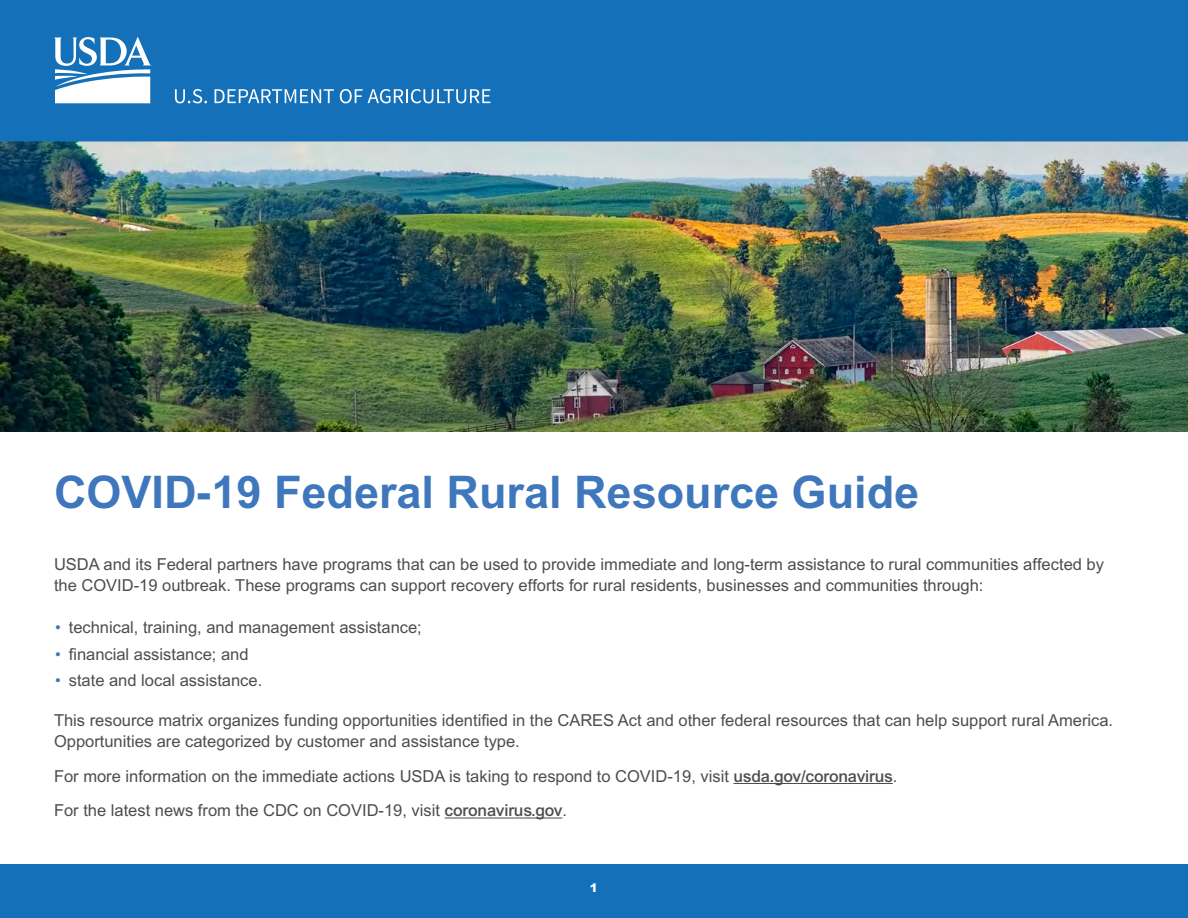
<style>
.page{position:relative;width:1188px;height:918px;background:#fff}
.page>*{position:absolute;margin:0;border:0;box-sizing:border-box;transform-origin:0 0}
.t1{font:700 45px "Arial MT Std";color:#3f77bc}
.t2{font:16.5px/21px "Arial MT Std";color:#4d4d4f}
.t3{font:900 12px "Arial MT Std";color:#fff}
.s1{color:#3f77bc}
.s2{font-weight:500}
</style>
<div class="page">
<div style="left:0;top:864px;width:1188px;height:54px;background:#1471b9"></div>
<img style="left:0;top:141px;width:1188px;height:291px">
<div style="left:0;top:0;width:1188px;height:141px;background:#1471b9"></div>
<svg style="left:175px;top:89px;width:32px;height:14px"></svg>
<svg style="left:215px;top:89px;width:119px;height:14px"></svg>
<svg style="left:340px;top:89px;width:151px;height:14px"></svg>
<svg style="left:54px;top:37px;width:97px;height:66px"></svg>
<hr style="left:733px;top:783px;width:160px;height:1px;background:#4d4d4f">
<hr style="left:445px;top:818px;width:117px;height:1px;background:#4d4d4f">
<p class="t1" style="left:54px;top:466px;width:867px">COVID-19 Federal Rural Resource Guide</p>
<p class="t2" style="left:54px;top:554px;width:1052px">USDA and its Federal partners have programs that can be used to provide immediate and long-term assistance to rural communities affected by the COVID-19 outbreak. These programs can support recovery efforts for rural residents, businesses and communities through:</p>
<p class="t2" style="left:55px;top:617px;width:368px"><span class="s1">•</span> technical, training, and management assistance;</p>
<p class="t2" style="left:55px;top:643px;width:195px"><span class="s1">•</span> financial assistance; and</p>
<p class="t2" style="left:55px;top:670px;width:209px"><span class="s1">•</span> state and local assistance.</p>
<p class="t2" style="left:54px;top:710px;width:1061px">This resource matrix organizes funding opportunities identified in the CARES Act and other federal resources that can help support rural America.<br>Opportunities are categorized by customer and assistance type.</p>
<p class="t2" style="left:54px;top:766px;width:845px">For more information on the immediate actions USDA is taking to respond to COVID-19, visit <span class="s2">usda.gov/coronavirus</span>.</p>
<p class="t2" style="left:54px;top:800px;width:515px">For the latest news from the CDC on COVID-19, visit <span class="s2">coronavirus.gov</span>.</p>
<p class="t3" style="left:590px;top:880px;width:10px">1</p>
</div>
